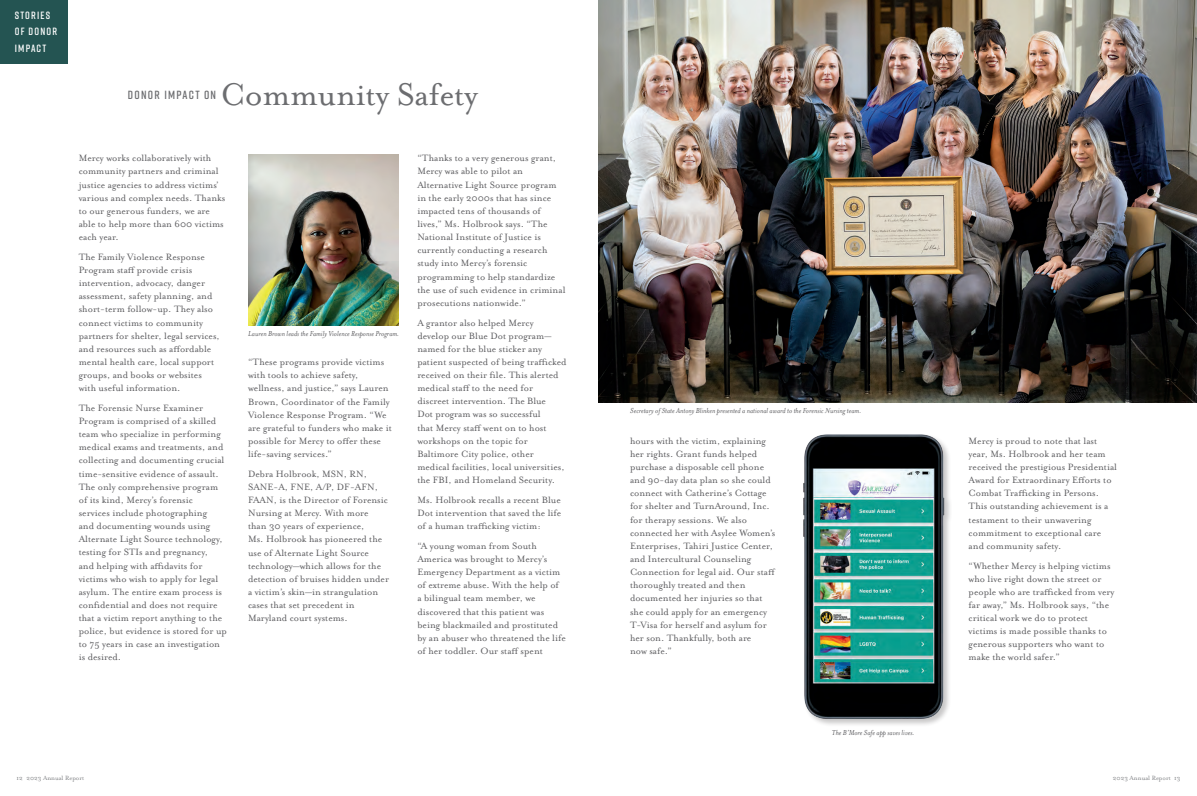
<style>
.page{position:relative;width:1197px;height:796px;background:#fff}
.page>*{position:absolute;margin:0;border:0;box-sizing:border-box;transform-origin:0 0}
.t1{font:35.88px "Mrs Eaves Roman";letter-spacing:-.01em;color:#6c6d70}
.t2{font:600 11.81px "Rift";letter-spacing:.11em;color:#6c6d70}
.t3{font:10.5px/13.1px "Mrs Eaves Roman";color:#5c5c5f}
.t4{font:600 10.5px "Rift";letter-spacing:.11em;color:#fff}
.t5{font:italic 8.31px "Mrs Eaves";color:#5c5c5f}
.t6{font:7px "Mrs Eaves Roman";color:#808285}
</style>
<div class="page">
<img style="left:803px;top:434px;width:147px;height:291px">
<img style="left:598px;top:0;width:599px;height:402px">
<img style="left:249px;top:154px;width:149px;height:171px">
<div style="left:0;top:0;width:67px;height:63px;background:#245452"></div>
<p class="t4" style="left:15px;top:8px;width:37px">STORIES</p>
<p class="t4" style="left:15px;top:24px;width:44px">OF DONOR</p>
<p class="t4" style="left:15px;top:41px;width:33px">IMPACT</p>
<p class="t1" style="left:220px;top:75px;width:259px">Community Safety</p>
<p class="t2" style="left:128px;top:86px;width:90px">DONOR IMPACT ON</p>
<p class="t3" style="left:79px;top:152px;width:148px">Mercy works collaboratively with community partners and criminal justice agencies to address victims’ various and complex needs. Thanks to our generous funders, we are able to help more than 600 victims each year.</p>
<p class="t3" style="left:79px;top:250px;width:143px">The Family Violence Response<br>Program staff provide crisis intervention, advocacy, danger assessment, safety planning, and short-term follow-up. They also connect victims to community partners for shelter, legal services, and resources such as affordable mental health care, local support groups, and books or websites with useful information.</p>
<p class="t3" style="left:79px;top:401px;width:150px">The Forensic Nurse Examiner<br>Program is comprised of a skilled team who specialize in performing medical exams and treatments, and collecting and documenting crucial time-sensitive evidence of assault.<br>The only comprehensive program of its kind, Mercy’s forensic<br>services include photographing<br>and documenting wounds using<br>Alternate Light Source technology, testing for STIs and pregnancy,<br>and helping with affidavits for victims who wish to apply for legal asylum. The entire exam process is confidential and does not require that a victim report anything to the police, but evidence is stored for up to 75 years in case an investigation is desired.</p>
<p class="t5" style="left:248px;top:329px;width:153px">Lauren Brown leads the Family Violence Response Program.</p>
<p class="t3" style="left:248px;top:355px;width:145px">“These programs provide victims with tools to achieve safety, wellness, and justice,” says Lauren<br>Brown, Coordinator of the Family<br>Violence Response Program. “We are grateful to funders who make it possible for Mercy to offer these life-saving services.”</p>
<p class="t3" style="left:248px;top:467px;width:143px">Debra Holbrook, MSN, RN,<br>SANE-A, FNE, A/P, DF-AFN,<br>FAAN, is the Director of Forensic<br>Nursing at Mercy. With more than 30 years of experience,<br>Ms. Holbrook has pioneered the use of Alternate Light Source technology—which allows for the detection of bruises hidden under a victim’s skin—in strangulation cases that set precedent in<br>Maryland court systems.</p>
<p class="t3" style="left:417px;top:152px;width:150px">“Thanks to a very generous grant,<br>Mercy was able to pilot an<br>Alternative Light Source program in the early 2000s that has since impacted tens of thousands of lives,” Ms. Holbrook says. “The<br>National Institute of Justice is currently conducting a research study into Mercy’s forensic programming to help standardize the use of such evidence in criminal prosecutions nationwide.”</p>
<p class="t3" style="left:417px;top:316px;width:151px">A grantor also helped Mercy develop our Blue Dot program— named for the blue sticker any patient suspected of being trafficked received on their file. This alerted medical staff to the need for</p>
<p class="t3" style="left:417px;top:394px;width:130px">discreet intervention. The Blue</p>
<p class="t3" style="left:417px;top:408px;width:125px">Dot program was so successful</p>
<p class="t3" style="left:417px;top:421px;width:131px">that Mercy staff went on to host</p>
<p class="t3" style="left:417px;top:434px;width:112px">workshops on the topic for</p>
<p class="t3" style="left:417px;top:447px;width:118px">Baltimore City police, other</p>
<p class="t3" style="left:417px;top:460px;width:149px">medical facilities, local universities, the FBI, and Homeland Security.</p>
<p class="t3" style="left:417px;top:493px;width:145px;text-align:justify">Ms. Holbrook recalls a recent Blue Dot intervention that saved the life of a human trafficking victim:</p>
<p class="t3" style="left:417px;top:539px;width:150px">“A young woman from South<br>America was brought to Mercy’s<br>Emergency Department as a victim of extreme abuse. With the help of<br>a bilingual team member, we discovered that this patient was being blackmailed and prostituted by an abuser who threatened the life of her toddler. Our staff spent</p>
<p class="t5" style="left:630px;top:406px;width:233px">Secretary of State Antony Blinken presented a national award to the Forensic Nursing team.</p>
<p class="t3" style="left:630px;top:434px;width:147px">hours with the victim, explaining her rights. Grant funds helped purchase a disposable cell phone and 90-day data plan so she could connect with Catherine’s Cottage for shelter and TurnAround, Inc. for therapy sessions. We also connected her with Asylee Women’s<br>Enterprises, Tahiri Justice Center, and Intercultural Counseling<br>Connection for legal aid. Our staff thoroughly treated and then documented her injuries so that she could apply for an emergency<br>T-Visa for herself and asylum for her son. Thankfully, both are<br>now safe.”</p>
<p class="t5" style="left:832px;top:727px;width:84px">The B’More Safe app saves lives.</p>
<p class="t3" style="left:969px;top:434px;width:150px">Mercy is proud to note that last year, Ms. Holbrook and her team received the prestigious Presidential<br>Award for Extraordinary Efforts to<br>Combat Trafficking in Persons.<br>This outstanding achievement is a testament to their unwavering commitment to exceptional care and community safety.</p>
<p class="t3" style="left:969px;top:559px;width:147px">“Whether Mercy is helping victims who live right down the street or people who are trafficked from very far away,” Ms. Holbrook says, “the critical work we do to protect victims is made possible thanks to generous supporters who want to make the world safer.”</p>
<p class="t6" style="left:17px;top:774px;width:69px">12 2023 Annual Report</p>
<p class="t6" style="left:1113px;top:774px;width:69px">2023 Annual Report 13</p>
</div>
